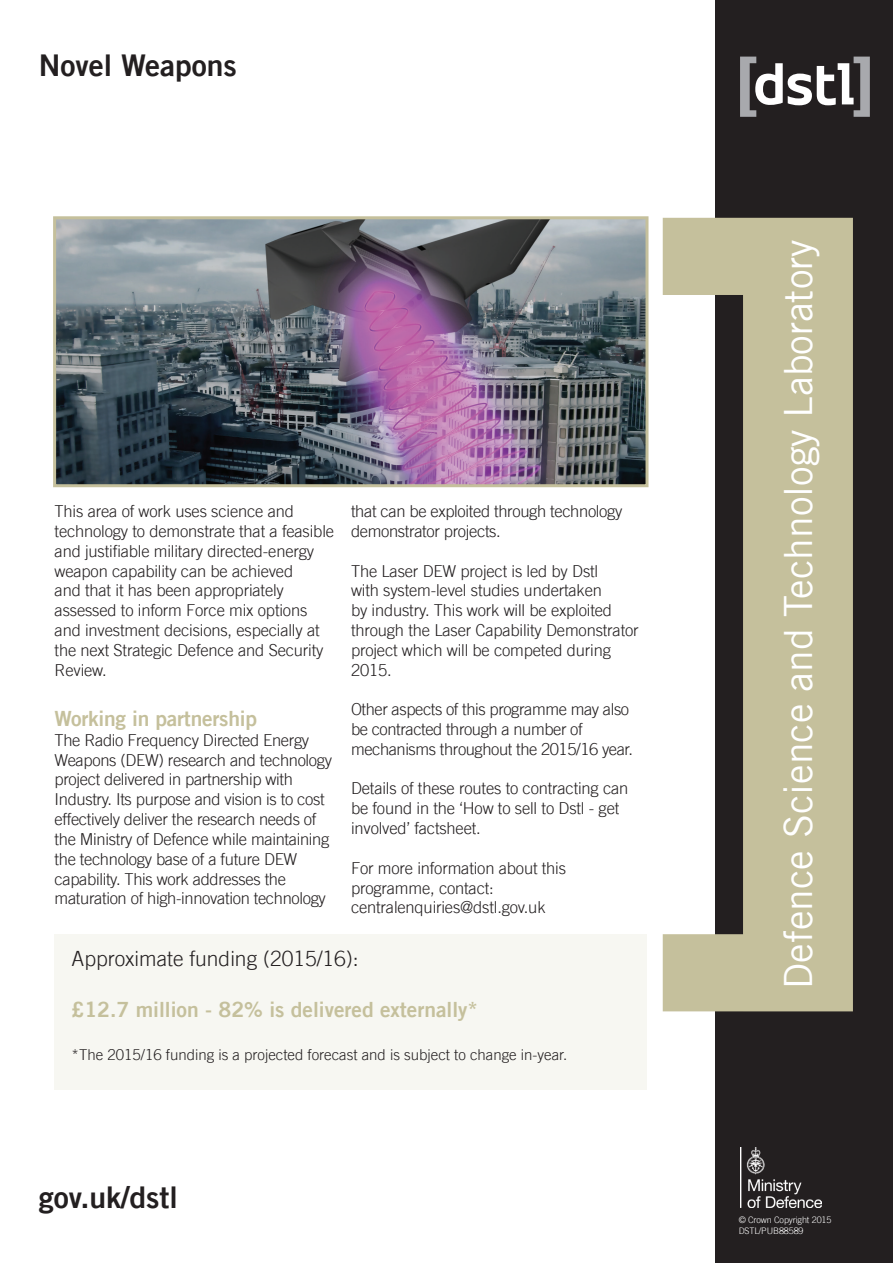
<style>
.page{position:relative;width:893px;height:1263px;background:#fff}
.page>*{position:absolute;margin:0;border:0;box-sizing:border-box;transform-origin:0 0}
.t1{font:39px "Trade Gothic";color:#fff}
.t2{font:30px "Trade Gothic Bold Two";color:#231f20}
.t3{font:21px "Trade Gothic Bold Two";color:#c5c09c}
.t4{font:300 21px "Trade Gothic";color:#231f20}
.t5{font:300 16.5px/19.8px "Trade Gothic";letter-spacing:-.01em;color:#231f20}
.t6{font:300 15px "Trade Gothic";color:#231f20}
.t7{font:300 9px/10.8px "Trade Gothic";letter-spacing:-.01em;color:#fff}
</style>
<div class="page">
<div style="left:716px;top:0;width:177px;height:1263px;background:#231f20"></div>
<svg style="left:663px;top:218px;width:190px;height:793px;fill:#c5c09c"></svg>
<img style="left:740px;top:1147px;width:82px;height:61px">
<svg style="left:740px;top:57px;width:130px;height:60px"></svg>
<div style="left:55px;top:934px;width:592px;height:155px;background:#f7f7f2"></div>
<img style="left:57px;top:220px;width:587px;height:263px">
<div style="left:53px;top:216px;width:595px;height:271px;border:3px solid #c5c09c"></div>
<p class="t2" style="left:39px;top:46px;width:200px">Novel Weapons</p>
<p class="t5" style="left:55px;top:501px;width:281px">This area of work uses science and technology to demonstrate that a feasible and justifiable military directed-energy weapon capability can be achieved<br>and that it has been appropriately assessed to inform Force mix options and investment decisions, especially at the next Strategic Defence and Security Review.</p>
<p class="t3" style="left:55px;top:705px;width:204px">Working in partnership</p>
<p class="t5" style="left:55px;top:730px;width:279px">The Radio Frequency Directed Energy Weapons (DEW) research and technology project delivered in partnership with Industry. Its purpose and vision is to cost effectively deliver the research needs of the Ministry of Defence while maintaining the technology base of a future DEW capability. This work addresses the maturation of high-innovation technology</p>
<p class="t5" style="left:351px;top:501px;width:273px">that can be exploited through technology demonstrator projects.</p>
<p class="t5" style="left:351px;top:561px;width:289px">The Laser DEW project is led by Dstl<br>with system-level studies undertaken<br>by industry. This work will be exploited through the Laser Capability Demonstrator project which will be competed during 2015.</p>
<p class="t5" style="left:351px;top:699px;width:280px">Other aspects of this programme may also</p>
<p class="t5" style="left:351px;top:719px;width:284px">be contracted through a number of mechanisms throughout the 2015/16 year.</p>
<p class="t5" style="left:351px;top:778px;width:279px">Details of these routes to contracting can be found in the ‘How to sell to Dstl - get involved’ factsheet.</p>
<p class="t5" style="left:351px;top:858px;width:217px">For more information about this programme, contact:</p>
<p class="t5" style="left:351px;top:897px;width:196px">centralenquiries@dstl.gov.uk</p>
<p class="t4" style="left:72px;top:946px;width:289px">Approximate funding (2015/16):</p>
<p class="t3" style="left:72px;top:996px;width:408px">£12.7 million - 82% is delivered externally*</p>
<p class="t6" style="left:72px;top:1045px;width:497px">*The 2015/16 funding is a projected forecast and is subject to change in-year.</p>
<p class="t2" style="left:39px;top:1179px;width:141px">gov.uk/dstl</p>
<p class="t1" style="left:775px;top:989px;width:751px;rotate:-90deg">Defence Science and Technology Laboratory</p>
<p class="t7" style="left:739px;top:1215px;width:94px">© Crown Copyright 2015<br>DSTL/PUB88589</p>
</div>
